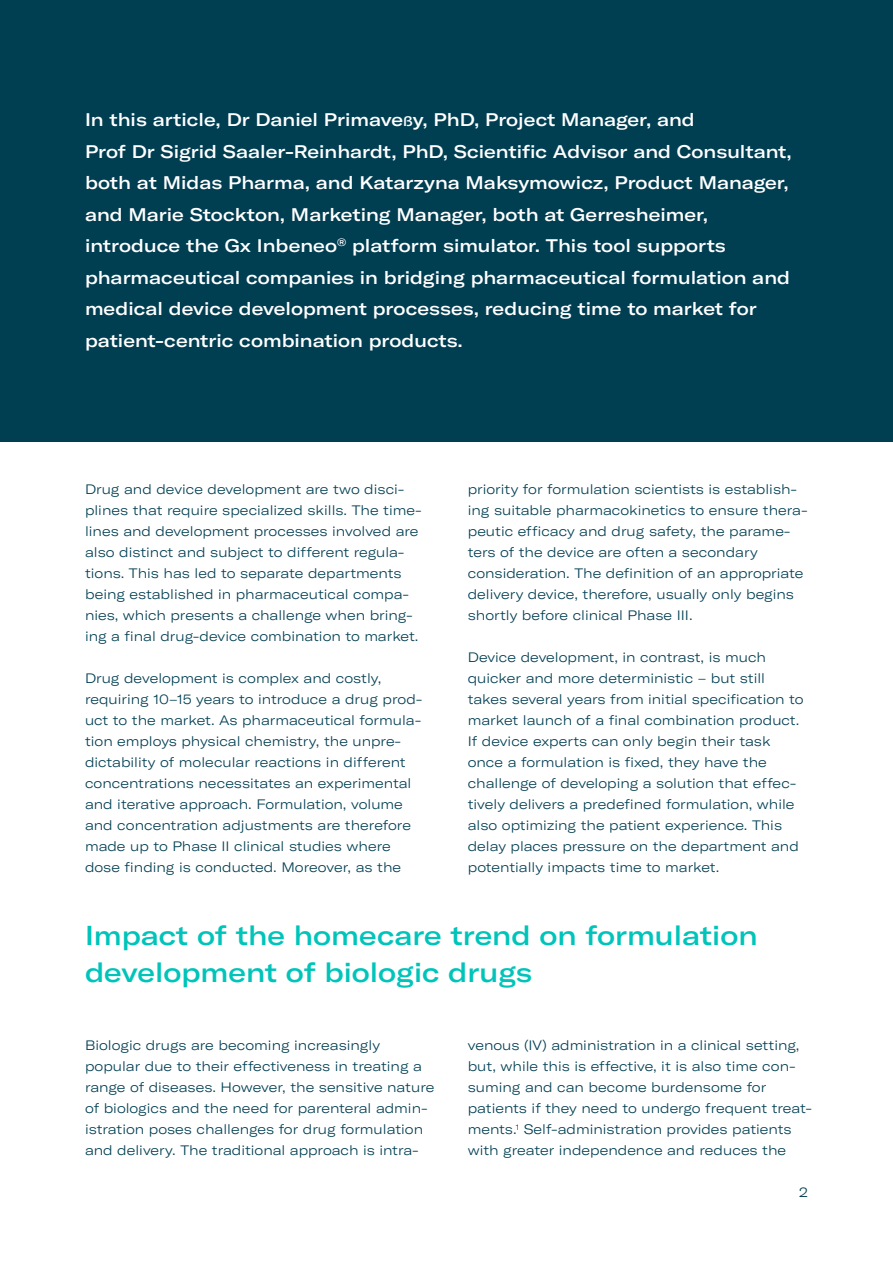
<style>
.page{position:relative;width:893px;height:1263px;background:#fff}
.page>*{position:absolute;margin:0;border:0;box-sizing:border-box;transform-origin:0 0}
.t1{font:500 expanded 27px/36.8px "GT America";color:#00c4ba}
.t2{font:500 expanded 18px/31.5px "GT America";color:#fff}
.t3{font:300 expanded 13.5px/21px "GT America";color:#003e52}
.s1{font-size:13.5px}
</style>
<div class="page">
<div style="left:0;top:0;width:893px;height:441px;background:#003e52"></div>
<p class="t2" style="left:85px;top:104px;width:708px">In this article, Dr Daniel Primave<span class="s1">ß</span>y, PhD, Project Manager, and<br>Prof Dr Sigrid Saaler-Reinhardt, PhD, Scientific Advisor and Consultant, both at Midas Pharma, and Katarzyna Maksymowicz, Product Manager, and Marie Stockton, Marketing Manager, both at Gerresheimer, introduce the Gx Inbeneo<sup>®</sup> platform simulator. This tool supports pharmaceutical companies in bridging pharmaceutical formulation and medical device development processes, reducing time to market for patient-centric combination products.</p>
<p class="t3" style="left:85px;top:478px;width:338px">Drug and device development are two disci&shy;plines that require specialized skills. The time&shy;lines and development processes involved are also distinct and subject to different regula&shy;tions. This has led to separate departments being established in pharmaceutical compa&shy;nies, which presents a challenge when bring&shy;ing a final drug-device combination to market.</p>
<p class="t3" style="left:85px;top:667px;width:339px">Drug development is complex and costly, requiring 10–15 years to introduce a drug prod&shy;uct to the market. As pharmaceutical formula&shy;tion employs physical chemistry, the unpre&shy;dictability of molecular reactions in different concentrations necessitates an experimental and iterative approach. Formulation, volume and concentration adjustments are therefore made up to Phase II clinical studies where dose finding is conducted. Moreover, as the</p>
<p class="t3" style="left:468px;top:478px;width:341px">priority for formulation scientists is establish&shy;ing suitable pharmacokinetics to ensure thera&shy;peutic efficacy and drug safety, the parame&shy;ters of the device are often a secondary consideration. The definition of an appropriate delivery device, therefore, usually only begins shortly before clinical Phase III.</p>
<p class="t3" style="left:468px;top:646px;width:337px">Device development, in contrast, is much quicker and more deterministic – but still takes several years from initial specification to market launch of a final combination product.<br>If device experts can only begin their task once a formulation is fixed, they have the challenge of developing a solution that effec&shy;tively delivers a predefined formulation, while also optimizing the patient experience. This delay places pressure on the department and potentially impacts time to market.</p>
<h1 class="t1" style="left:85px;top:917px;width:674px">Impact of the homecare trend on formulation development of biologic drugs</h1>
<p class="t3" style="left:85px;top:1035px;width:351px">Biologic drugs are becoming increasingly popular due to their effectiveness in treating a range of diseases. However, the sensitive nature of biologics and the need for parenteral admin&shy;istration poses challenges for drug formulation and delivery. The traditional approach is intra-</p>
<p class="t3" style="left:468px;top:1035px;width:346px">venous (IV) administration in a clinical setting, but, while this is effective, it is also time con&shy;suming and can become burdensome for patients if they need to undergo frequent treat&shy;ments.<sup>1</sup> Self-administration provides patients with greater independence and reduces the</p>
<p class="t3" style="left:799px;top:1182px;width:10px">2</p>
</div>
